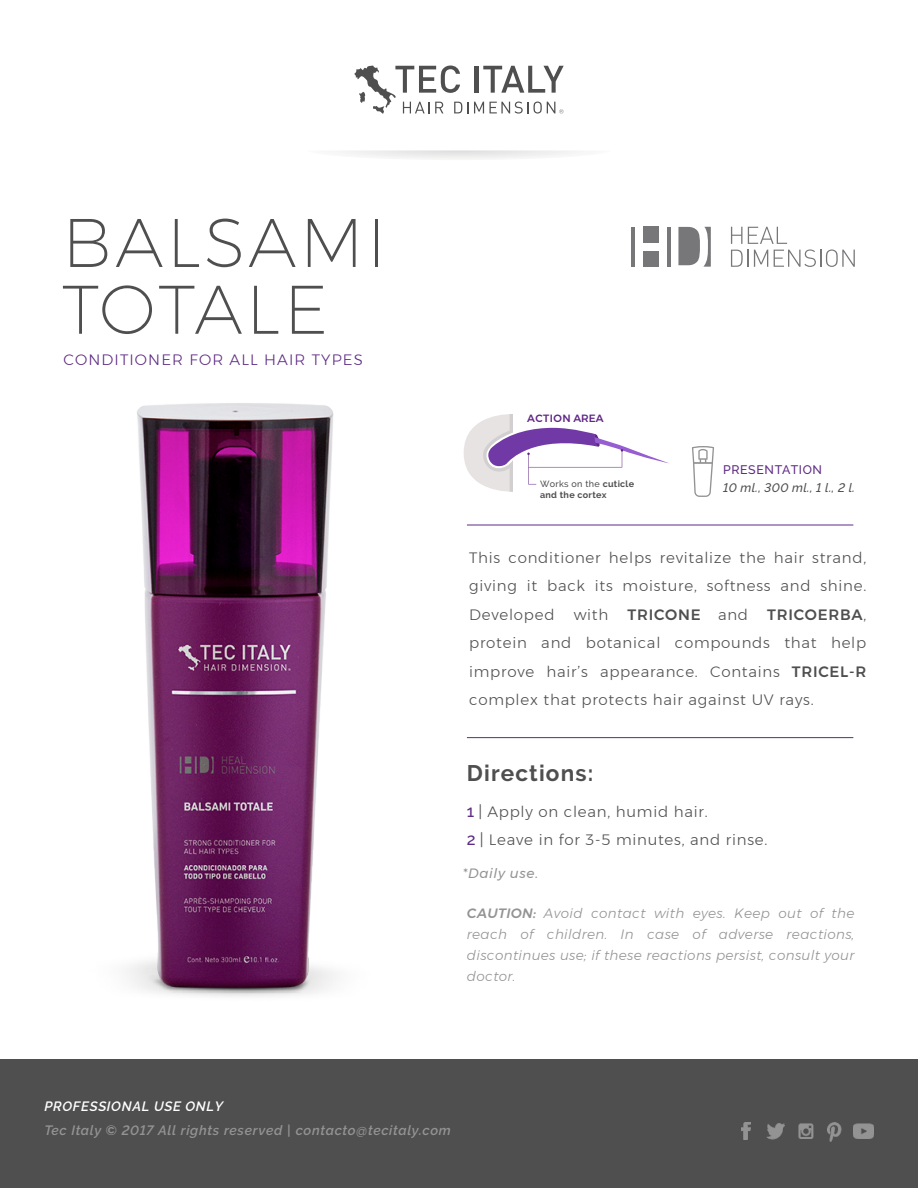
<style>
.page{position:relative;width:918px;height:1188px;background:#fff}
.page>*{position:absolute;margin:0;border:0;box-sizing:border-box;transform-origin:0 0}
.t1{font:200 68.7px/66.8px "Montserrat";letter-spacing:.05em;color:#4f4f4f}
.t2{font:700 22.5px "Raleway";letter-spacing:.05em;color:#4f4f4f}
.t3{font:300 15px/28.5px "Montserrat";letter-spacing:.05em;color:#4f4f4f;text-align:justify}
.t4{font:300 15px "Montserrat";letter-spacing:.075em;color:#5f2b84}
.t5{font:500 15px "Montserrat";letter-spacing:.05em;color:#4f4f4f}
.t6{font:italic 300 13.5px/21px "Montserrat";letter-spacing:.025em;color:#939393;text-align:justify}
.t7{font:italic 600 13.5px "Raleway";letter-spacing:.05em;color:#939393}
.t8{font:italic 600 13.5px "Raleway";letter-spacing:.05em;color:#fff}
.t9{font:italic 13.5px "Montserrat";letter-spacing:.05em;color:#939393}
.t10{font:italic 500 12.3px "Raleway";letter-spacing:.025em;color:#4f4f4f}
.t11{font:500 12.3px "Raleway";letter-spacing:.05em;color:#5f2b84}
.t12{font:500 10.5px "Montserrat";letter-spacing:.035em;color:#602686}
.t13{font:700 9px/10.8px "Raleway";letter-spacing:.035em;color:#4f4f4f}
.s1{font-weight:500}
.s2{font-weight:300}
.s3{font-family:"Raleway";font-weight:500;font-size:16.5px;color:#5f2b84}
.s4{font-family:"Raleway";font-weight:400;font-size:16.5px}
</style>
<div class="page">
<div style="left:0;top:1059px;width:918px;height:129px;background:#4f4f4f"></div>
<img style="left:742px;top:1122px;width:132px;height:20px">
<svg style="left:354px;top:65px;width:210px;height:49px"></svg>
<svg style="left:343px;top:150px;width:233px;height:9px"></svg>
<svg style="left:731px;top:227px;width:124px;height:40px"></svg>
<svg style="left:678px;top:227px;width:33px;height:40px"></svg>
<div style="left:643px;top:251px;width:15px;height:16px;background:#77777a"></div>
<div style="left:643px;top:227px;width:15px;height:16px;background:#77777a"></div>
<hr style="left:631px;top:227px;width:3px;height:40px;background:#77777a">
<hr style="left:667px;top:227px;width:4px;height:40px;background:#77777a">
<img style="left:126px;top:403px;width:210px;height:594px">
<hr style="left:467px;top:525px;width:386px;height:1px;background:#5f2b84">
<hr style="left:467px;top:737px;width:386px;height:1px;background:#5f2b84">
<svg style="left:464px;top:414px;width:205px;height:78px"></svg>
<svg style="left:692px;top:446px;width:22px;height:51px"></svg>
<h1 class="t1" style="left:62px;top:208px;width:326px">BALSAMI<br>TOTALE</h1>
<p class="t4" style="left:64px;top:348px;width:301px">CONDITIONER FOR ALL HAIR TYPES</p>
<p class="t12" style="left:527px;top:411px;width:78px">ACTION AREA</p>
<p class="t13" style="left:540px;top:478px;width:96px"><span class="s1">Works on the</span> cuticle and the cortex</p>
<p class="t11" style="left:723px;top:463px;width:100px">PRESENTATION</p>
<p class="t10" style="left:723px;top:480px;width:133px">10 ml., 300 ml., 1 l., 2 l.</p>
<p class="t3" style="left:469px;top:543px;width:399px">This conditioner helps revitalize the hair strand, giving it back its moisture, softness and shine.<br>Developed</p>
<p class="t3" style="left:574px;top:600px;width:36px">with</p>
<p class="t5" style="left:628px;top:603px;width:122px">TRICONE <span class="s2">and</span></p>
<p class="t3" style="left:469px;top:600px;width:399px;text-indent:298px"><span class="s1">TRICOERBA</span>, protein and botanical compounds that help improve hair’s appearance. Contains <span class="s1">TRICEL-R </span>complex that protects hair against UV rays.</p>
<h2 class="t2" style="left:467px;top:760px;width:128px">Directions:</h2>
<p class="t3" style="left:467px;top:797px;width:302px"><span class="s3">1</span> <span class="s4">|</span> Apply on clean, humid hair.<br><span class="s3">2</span> <span class="s4">|</span> Leave in for 3-5 minutes, and rinse.</p>
<p class="t9" style="left:463px;top:863px;width:77px">*Daily use.</p>
<p class="t6" style="left:467px;top:903px;width:389px"><span class="s1">CAUTION:</span> Avoid contact with eyes. Keep out of the reach of children. In case of adverse reactions, discontinues use; if these reactions persist, consult your doctor.</p>
<p class="t8" style="left:44px;top:1099px;width:180px">PROFESSIONAL USE ONLY</p>
<p class="t7" style="left:44px;top:1123px;width:408px">Tec Italy © 2017 All rights reserved | contacto@tecitaly.com</p>
</div>
